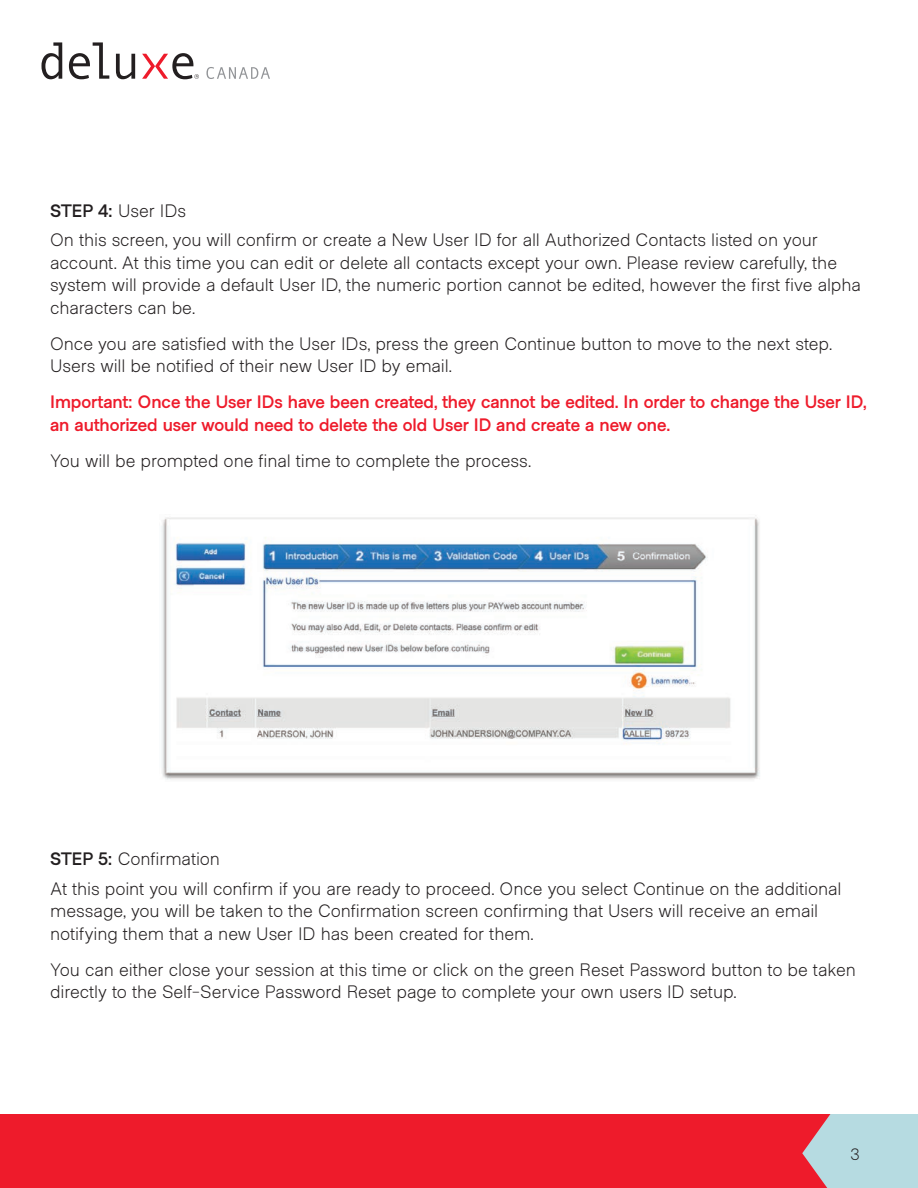
<style>
.page{position:relative;width:918px;height:1188px;background:#fff}
.page>*{position:absolute;margin:0;border:0;box-sizing:border-box;transform-origin:0 0}
.Body_Copy{font:300 18px/22.5px "Metro Sans";letter-spacing:-.005em;color:#231f20}
.Body_Copy-2{font:700 18px/22.5px "Metro Sans";letter-spacing:-.005em;color:#ee1b2b}
.Body_Copy-3{font:300 16.5px "Metro Sans";color:#231f20}
.s1{font-weight:700}
</style>
<div class="page">
<svg style="left:206px;top:67px;width:64px;height:12px"></svg>
<svg style="left:41px;top:42px;width:21px;height:37px"></svg>
<svg style="left:69px;top:42px;width:40px;height:37px"></svg>
<svg style="left:116px;top:54px;width:19px;height:25px"></svg>
<svg style="left:142px;top:53px;width:57px;height:26px"></svg>
<div style="left:862px;top:1114px;width:56px;height:74px;background:#b6dbe1"></div>
<div style="left:0;top:1114px;width:862px;height:74px;background:#ee1b2b"></div>
<img style="left:161px;top:517px;width:599px;height:263px">
<p class="Body_Copy" style="left:50px;top:200px;width:137px"><span class="s1">STEP 4:</span> User IDs</p>
<p class="Body_Copy" style="left:50px;top:229px;width:812px">On this screen, you will confirm or create a New User ID for all Authorized Contacts listed on your account. At this time you can edit or delete all contacts except your own. Please review carefully, the system will provide a default User ID, the numeric portion cannot be edited, however the first five alpha characters can be.</p>
<p class="Body_Copy" style="left:50px;top:333px;width:784px">Once you are satisfied with the User IDs, press the green Continue button to move to the next step.<br>Users will be notified of their new User ID by email.</p>
<p class="Body_Copy-2" style="left:50px;top:391px;width:818px">Important: Once the User IDs have been created, they cannot be edited. In order to change the User ID, an authorized user would need to delete the old User ID and create a new one.</p>
<p class="Body_Copy" style="left:50px;top:450px;width:483px">You will be prompted one final time to complete the process.</p>
<p class="Body_Copy" style="left:50px;top:848px;width:171px"><span class="s1">STEP 5:</span> Confirmation</p>
<p class="Body_Copy" style="left:50px;top:878px;width:793px">At this point you will confirm if you are ready to proceed. Once you select Continue on the additional message, you will be taken to the Confirmation screen confirming that Users will receive an email notifying them that a new User ID has been created for them.</p>
<p class="Body_Copy" style="left:50px;top:959px;width:807px">You can either close your session at this time or click on the green Reset Password button to be taken directly to the Self-Service Password Reset page to complete your own users ID setup.</p>
<p class="Body_Copy-3" style="left:850px;top:1145px;width:11px">3</p>
</div>
